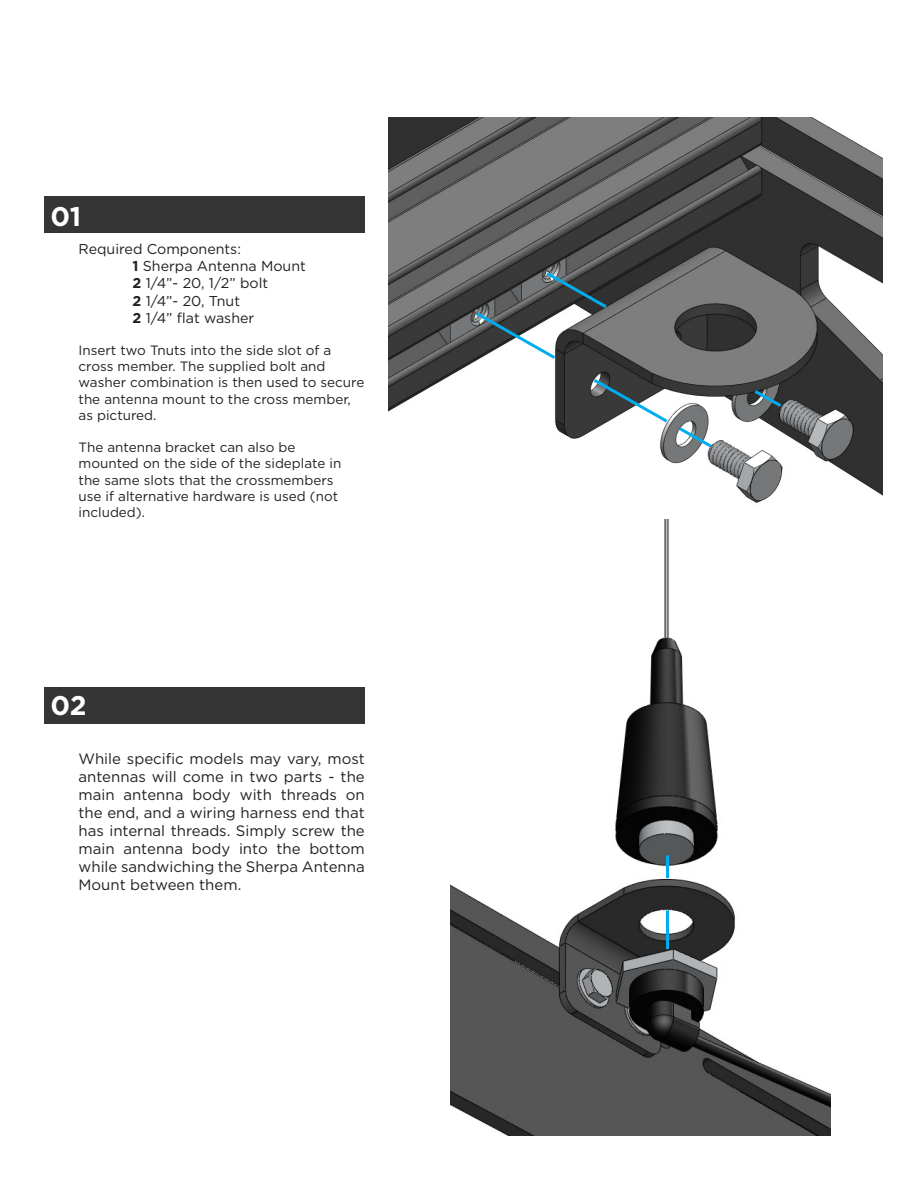
<style>
.page{position:relative;width:918px;height:1188px;background:#fff}
.page>*{position:absolute;margin:0;border:0;box-sizing:border-box;transform-origin:0 0}
.t1{font:700 27px "Gotham";color:#fff}
.t2{font:15px/18px "Gotham";color:#231f20;text-align:justify}
.t3{font:14.25px "Gotham";color:#231f20}
.t4{font:13.5px/16.2px "Gotham";color:#231f20}
.s1{font-weight:700}
</style>
<div class="page">
<div style="left:45px;top:196px;width:320px;height:36px;background:#363536"></div>
<img style="left:389px;top:118px;width:494px;height:385px">
<svg style="left:590px;top:376px;width:125px;height:74px"></svg>
<svg style="left:751px;top:387px;width:34px;height:23px"></svg>
<svg style="left:474px;top:270px;width:136px;height:92px"></svg>
<div style="left:45px;top:688px;width:320px;height:36px;background:#363536"></div>
<img style="left:450px;top:520px;width:381px;height:616px">
<hr style="left:666px;top:855px;width:3px;height:23px;background:#00aeef">
<hr style="left:666px;top:910px;width:3px;height:39px;background:#00aeef">
<p class="t1" style="left:50px;top:201px;width:32px">01</p>
<p class="t3" style="left:79px;top:240px;width:164px">Required Components:</p>
<p class="t3" style="left:133px;top:257px;width:175px"><span class="s1">1</span> Sherpa Antenna Mount</p>
<p class="t3" style="left:133px;top:274px;width:137px"><span class="s1">2</span> 1/4”- 20, 1/2” bolt</p>
<p class="t3" style="left:133px;top:291px;width:109px"><span class="s1">2</span> 1/4”- 20, Tnut</p>
<p class="t3" style="left:133px;top:309px;width:123px"><span class="s1">2</span> 1/4” flat washer</p>
<p class="t4" style="left:79px;top:342px;width:287px">Insert two Tnuts into the side slot of a cross member. The supplied bolt and washer combination is then used to secure the antenna mount to the cross member, as pictured.</p>
<p class="t4" style="left:79px;top:439px;width:264px">The antenna bracket can also be mounted on the side of the sideplate in the same slots that the crossmembers use if alternative hardware is used (not included).</p>
<p class="t1" style="left:50px;top:689px;width:38px">02</p>
<p class="t2" style="left:79px;top:750px;width:288px">While specific models may vary, most antennas will come in two parts - the main antenna body with threads on the end, and a wiring harness end that has internal threads. Simply screw the main antenna body into the bottom while sandwiching the Sherpa Antenna Mount between them.</p>
</div>
